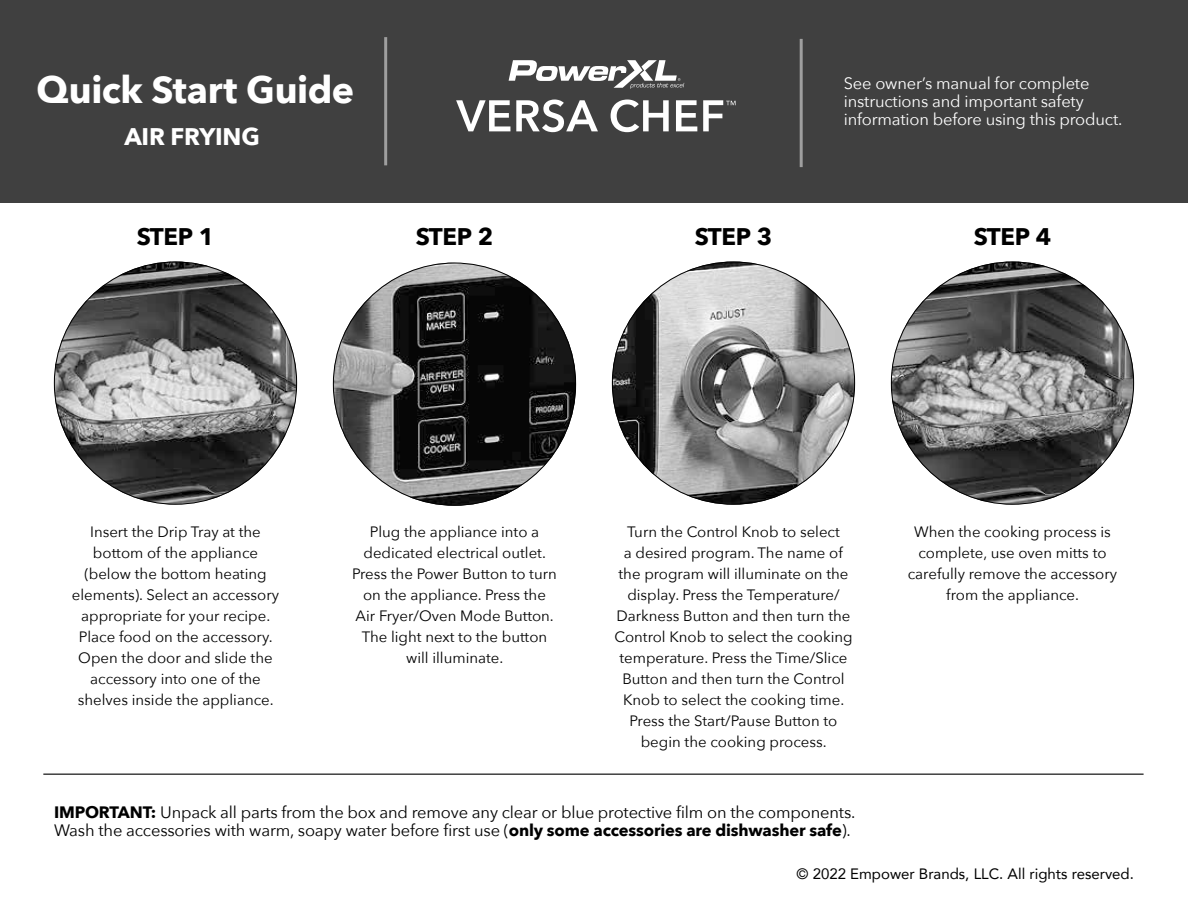
<style>
.page{position:relative;width:1188px;height:918px;background:#fff}
.page>*{position:absolute;margin:0;border:0;box-sizing:border-box;transform-origin:0 0}
.t1{font:700 37.5px "Avenir Next";letter-spacing:-.01em;color:#fff}
.t2{font:700 24px "Avenir Next";letter-spacing:-.01em;color:#000}
.t3{font:700 24px "Avenir Next";letter-spacing:-.01em;color:#fff}
.t4{font:16.5px/18px "Avenir Next";letter-spacing:-.01em;color:#000}
.t5{font:16.5px/18px "Avenir Next";letter-spacing:-.01em;color:#fff}
.t6{font:15px/21px "Avenir Next";color:#000;text-align:center}
.t7{font:15px "Avenir";color:#000}
.s1{font-weight:700}
</style>
<div class="page">
<div style="left:0;top:0;width:1188px;height:202px;background:#404040"></div>
<hr style="left:800px;top:39px;width:3px;height:128px;background:#fff">
<hr style="left:384px;top:37px;width:3px;height:128px;background:#fff">
<img style="left:612px;top:262px;width:243px;height:243px;border-radius:122px">
<img style="left:54px;top:262px;width:243px;height:243px;border-radius:122px">
<img style="left:891px;top:262px;width:243px;height:243px;border-radius:122px">
<img style="left:333px;top:263px;width:243px;height:243px;border-radius:122px">
<hr style="left:43px;top:773px;width:1101px;height:2px;background:#404040">
<svg style="left:456px;top:100px;width:54px;height:31px"></svg>
<svg style="left:516px;top:100px;width:82px;height:32px"></svg>
<svg style="left:611px;top:100px;width:58px;height:32px"></svg>
<svg style="left:676px;top:100px;width:21px;height:31px"></svg>
<svg style="left:703px;top:100px;width:33px;height:31px"></svg>
<svg style="left:509px;top:60px;width:175px;height:29px"></svg>
<h1 class="t1" style="left:37px;top:57px;width:319px">Quick Start Guide</h1>
<h2 class="t3" style="left:124px;top:116px;width:137px">AIR FRYING</h2>
<p class="t5" style="left:844px;top:74px;width:280px">See owner’s manual for complete instructions and important safety information before using this product.</p>
<h2 class="t2" style="left:137px;top:216px;width:79px">STEP 1</h2>
<h2 class="t2" style="left:416px;top:216px;width:79px">STEP 2</h2>
<h2 class="t2" style="left:695px;top:216px;width:79px">STEP 3</h2>
<h2 class="t2" style="left:974px;top:216px;width:79px">STEP 4</h2>
<p class="t6" style="left:614px;top:521px;width:240px">Turn the Control Knob to select<br>a desired program. The name of the program will illuminate on the display. Press the Temperature/<br>Darkness Button and then turn the<br>Control Knob to select the cooking temperature. Press the Time/Slice<br>Button and then turn the Control<br>Knob to select the cooking time.<br>Press the Start/Pause Button to begin the cooking process.</p>
<p class="t6" style="left:72px;top:521px;width:209px">Insert the Drip Tray at the bottom of the appliance (below the bottom heating elements). Select an accessory appropriate for your recipe.<br>Place food on the accessory.<br>Open the door and slide the accessory into one of the shelves inside the appliance.</p>
<p class="t6" style="left:352px;top:521px;width:206px">Plug the appliance into a dedicated electrical outlet.<br>Press the Power Button to turn on the appliance. Press the<br>Air Fryer/Oven Mode Button.<br>The light next to the button will illuminate.</p>
<p class="t6" style="left:908px;top:521px;width:211px">When the cooking process is complete, use oven mitts to carefully remove the accessory from the appliance.</p>
<p class="t4" style="left:54px;top:802px;width:803px"><span class="s1">IMPORTANT:</span> Unpack all parts from the box and remove any clear or blue protective film on the components.<br>Wash the accessories with warm, soapy water before first use (<span class="s1">only some accessories are dishwasher safe</span>).</p>
<p class="t7" style="left:797px;top:862px;width:339px">© 2022 Empower Brands, LLC. All rights reserved.</p>
</div>
